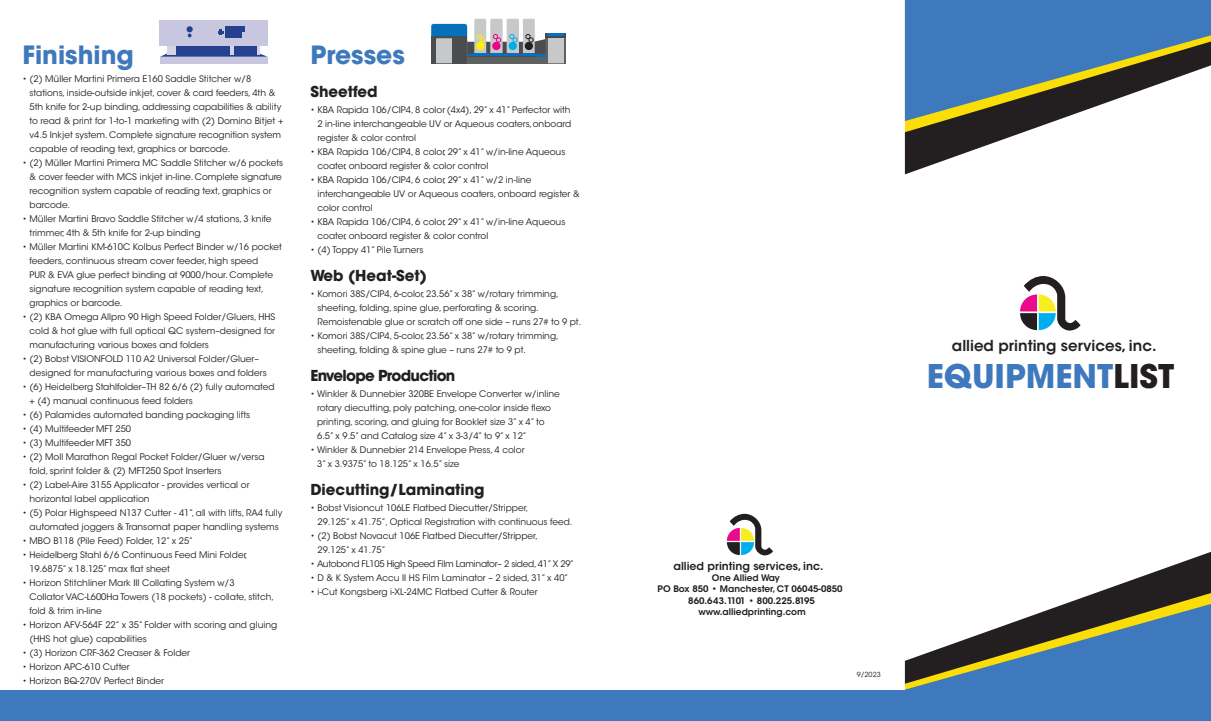
<style>
.page{position:relative;width:1211px;height:721px;background:#fff}
.page>*{position:absolute;margin:0;border:0;box-sizing:border-box;transform-origin:0 0}
.t1{font:700 32.4px "ITC Avant Garde Std";color:#3e79be}
.t2{font:700 25px "ITC Avant Garde Std";color:#3e79be}
.t3{font:700 15px "ITC Avant Garde Std";color:#231f20}
.t4{font:600 15px "ITC Avant Garde Std";color:#231f20}
.t5{font:700 15px "ITC Avant Garde Std";letter-spacing:-.045em;color:#231f20}
.t6{font:600 11px "ITC Avant Garde Std";color:#231f20}
.t7{font:9px/14px "ITC Avant Garde Std";color:#231f20}
.t8{font:600 9px "ITC Avant Garde Std";color:#231f20}
.t9{font:9px "ITC Avant Garde Std";letter-spacing:-.025em;color:#231f20}
.t10{font:7px "ITC Avant Garde Std";color:#231f20}
.s1{color:#231f20}
</style>
<div class="page">
<div style="left:160px;top:20px;width:108px;height:26px;background:#c8c7df"></div>
<svg style="left:187px;top:26px;width:6px;height:11px"></svg>
<svg style="left:218px;top:27px;width:26px;height:11px"></svg>
<div style="left:160px;top:57px;width:107px;height:7px;background:#c8c7df"></div>
<svg style="left:160px;top:46px;width:107px;height:11px"></svg>
<svg style="left:1020px;top:276px;width:60px;height:55px"></svg>
<svg style="left:727px;top:513px;width:46px;height:42px"></svg>
<div style="left:905px;top:683px;width:305px;height:37px;background:#3e79be"></div>
<div style="left:905px;top:0;width:305px;height:39px;background:#3e79be"></div>
<svg style="left:905px;top:552px;width:305px;height:131px"></svg>
<svg style="left:905px;top:39px;width:305px;height:135px"></svg>
<div style="left:0;top:689px;width:915px;height:31px;background:#3e79be"></div>
<div style="left:545px;top:33px;width:20px;height:30px;background:#5f6060"></div>
<hr style="left:545px;top:33px;width:20px;height:4px;background:#47484b">
<svg style="left:431px;top:19px;width:133px;height:44px"></svg>
<h2 class="t2" style="left:23px;top:45px;width:113px">Finishing</h2>
<h2 class="t2" style="left:310px;top:45px;width:96px">Presses</h2>
<p class="t7" style="left:30px;top:72px;width:255px;text-indent:-7px">• (2) Müller Martini Primera E160 Saddle Stitcher w/8 stations, inside-outside inkjet, cover &amp; card feeders, 4th &amp; 5th knife for 2-up binding, addressing capabilities &amp; ability to read &amp; print for 1-to-1 marketing with (2) Domino Bitjet + v4.5 Inkjet system. Complete signature recognition system capable of reading text, graphics or barcode.</p>
<p class="t7" style="left:30px;top:156px;width:255px;text-indent:-7px">• (2) Müller Martini Primera MC Saddle Stitcher w/6 pockets &amp; cover feeder with MCS inkjet in-line. Complete signature recognition system capable of reading text, graphics or barcode.</p>
<p class="t7" style="left:30px;top:212px;width:243px;text-indent:-7px">• Müller Martini Bravo Saddle Stitcher w/4 stations, 3 knife trimmer; 4th &amp; 5th knife for 2-up binding</p>
<p class="t7" style="left:30px;top:240px;width:254px;text-indent:-7px">• Müller Martini KM-610C Kolbus Perfect Binder w/16 pocket feeders, continuous stream cover feeder, high speed<br>PUR &amp; EVA glue perfect binding at 9000/hour. Complete signature recognition system capable of reading text, graphics or barcode.</p>
<p class="t7" style="left:30px;top:310px;width:247px;text-align:justify;text-indent:-7px">• (2) KBA Omega Allpro 90 High Speed Folder/Gluers, HHS cold &amp; hot glue with full optical QC system–designed for manufacturing various boxes and folders</p>
<p class="t7" style="left:30px;top:352px;width:239px;text-indent:-7px">• (2) Bobst VISIONFOLD 110 A2 Universal Folder/Gluer– designed for manufacturing various boxes and folders</p>
<p class="t7" style="left:30px;top:380px;width:246px;text-indent:-7px">• (6) Heidelberg Stahlfolder–TH 82 6/6 (2) fully automated + (4) manual continuous feed folders</p>
<p class="t7" style="left:23px;top:408px;width:229px">• (6) Palamides automated banding packaging lifts</p>
<p class="t7" style="left:23px;top:422px;width:110px">• (4) Multifeeder MFT 250</p>
<p class="t7" style="left:23px;top:436px;width:110px">• (3) Multifeeder MFT 350</p>
<p class="t7" style="left:30px;top:450px;width:236px;text-indent:-7px">• (2) Moll Marathon Regal Pocket Folder/Gluer w/versa fold, sprint folder &amp; (2) MFT250 Spot Inserters</p>
<p class="t7" style="left:30px;top:478px;width:221px;text-indent:-7px">• (2) Label-Aire 3155 Applicator - provides vertical or horizontal label application</p>
<p class="t7" style="left:23px;top:506px;width:261px;text-align:center">• (5) Polar Highspeed N137 Cutter - 41”, all with lifts, RA4 fully automated joggers &amp; Transomat paper handling systems</p>
<p class="t7" style="left:23px;top:534px;width:172px">• MBO B118 (Pile Feed) Folder, 12” x 25”</p>
<p class="t7" style="left:30px;top:548px;width:219px;text-indent:-7px">• Heidelberg Stahl 6/6 Continuous Feed Mini Folder,<br>19.6875” x 18.125” max flat sheet</p>
<p class="t7" style="left:30px;top:576px;width:246px;text-indent:-7px">• Horizon Stitchliner Mark III Collating System w/3<br>Collator VAC-L600Ha Towers (18 pockets) - collate, stitch, fold &amp; trim in-line</p>
<p class="t7" style="left:30px;top:618px;width:249px;text-indent:-7px">• Horizon AFV-564F 22” x 35” Folder with scoring and gluing (HHS hot glue) capabilities</p>
<p class="t7" style="left:23px;top:646px;width:169px">• (3) Horizon CRF-362 Creaser &amp; Folder</p>
<p class="t7" style="left:23px;top:660px;width:109px">• Horizon APC-610 Cutter</p>
<p class="t7" style="left:23px;top:674px;width:143px">• Horizon BQ-270V Perfect Binder</p>
<h3 class="t3" style="left:310px;top:86px;width:69px">Sheetfed</h3>
<p class="t7" style="left:317px;top:104px;width:255px;text-align:justify;text-indent:-7px">• KBA Rapida 106/CIP4, 8 color (4x4), 29” x 41” Perfector with 2 in-line interchangeable UV or Aqueous coaters, onboard register &amp; color control</p>
<p class="t7" style="left:317px;top:146px;width:249px;text-indent:-7px">• KBA Rapida 106/CIP4, 8 color, 29” x 41” w/in-line Aqueous coater, onboard register &amp; color control</p>
<p class="t7" style="left:317px;top:174px;width:264px;text-indent:-7px">• KBA Rapida 106/CIP4, 6 color, 29” x 41” w/2 in-line interchangeable UV or Aqueous coaters, onboard register &amp; color control</p>
<p class="t7" style="left:317px;top:216px;width:249px;text-indent:-7px">• KBA Rapida 106/CIP4, 6 color, 29” x 41” w/in-line Aqueous coater, onboard register &amp; color control</p>
<p class="t7" style="left:310px;top:244px;width:114px">• (4) Toppy 41” Pile Turners</p>
<h3 class="t3" style="left:310px;top:270px;width:118px">Web (Heat-Set)</h3>
<p class="t7" style="left:317px;top:287px;width:265px;text-indent:-7px">• Komori 38S/CIP4, 6-color, 23.56” x 38” w/rotary trimming, sheeting, folding, spine glue, perforating &amp; scoring.<br>Remoistenable glue or scratch off one side – runs 27# to 9 pt.</p>
<p class="t7" style="left:317px;top:329px;width:243px;text-indent:-7px">• Komori 38S/CIP4, 5-color, 23.56” x 38” w/rotary trimming, sheeting, folding &amp; spine glue – runs 27# to 9 pt.</p>
<h3 class="t5" style="left:310px;top:369px;width:146px">Envelope Production</h3>
<p class="t7" style="left:317px;top:387px;width:244px;text-indent:-7px">• Winkler &amp; Dunnebier 320BE Envelope Converter w/inline rotary diecutting, poly patching, one-color inside flexo printing, scoring, and gluing for Booklet size 3” x 4” to 6.5” x 9.5” and Catalog size 4” x 3-3/4” to 9” x 12”</p>
<p class="t7" style="left:317px;top:443px;width:209px;text-indent:-7px">• Winkler &amp; Dunnebier 214 Envelope Press, 4 color<br>3” x 3.9375” to 18.125” x 16.5” size</p>
<h3 class="t3" style="left:310px;top:483px;width:176px">Diecutting/Laminating</h3>
<p class="t7" style="left:317px;top:501px;width:256px;text-indent:-7px">• Bobst Visioncut 106LE Flatbed Diecutter/Stripper,<br>29.125” x 41.75”, Optical Registration with continuous feed.</p>
<p class="t7" style="left:317px;top:529px;width:222px;text-indent:-7px">• (2) Bobst Novacut 106E Flatbed Diecutter/Stripper,<br>29.125” x 41.75”</p>
<p class="t9" style="left:310px;top:560px;width:265px">• Autobond FL105 High Speed Film Laminator– 2 sided, 41” X 29”</p>
<p class="t7" style="left:310px;top:571px;width:259px">• D &amp; K System Accu II HS Film Laminator – 2 sided, 31” x 40”</p>
<p class="t7" style="left:310px;top:585px;width:229px">• i-Cut Kongsberg i-XL-24MC Flatbed Cutter &amp; Router</p>
<h3 class="t4" style="left:952px;top:340px;width:206px">allied printing services, inc.</h3>
<h1 class="t1" style="left:926px;top:364px;width:249px">EQUIPMENT<span class="s1">LIST</span></h1>
<p class="t6" style="left:673px;top:561px;width:152px">allied printing services, inc.</p>
<p class="t8" style="left:711px;top:574px;width:70px">One Allied Way</p>
<p class="t8" style="left:657px;top:585px;width:187px">PO Box 850 • Manchester, CT 06045-0850</p>
<p class="t8" style="left:688px;top:597px;width:128px">860.643.1101 • 800.225.8195</p>
<p class="t8" style="left:698px;top:608px;width:109px">www.alliedprinting.com</p>
<p class="t10" style="left:856px;top:671px;width:25px">9/2023</p>
</div>
